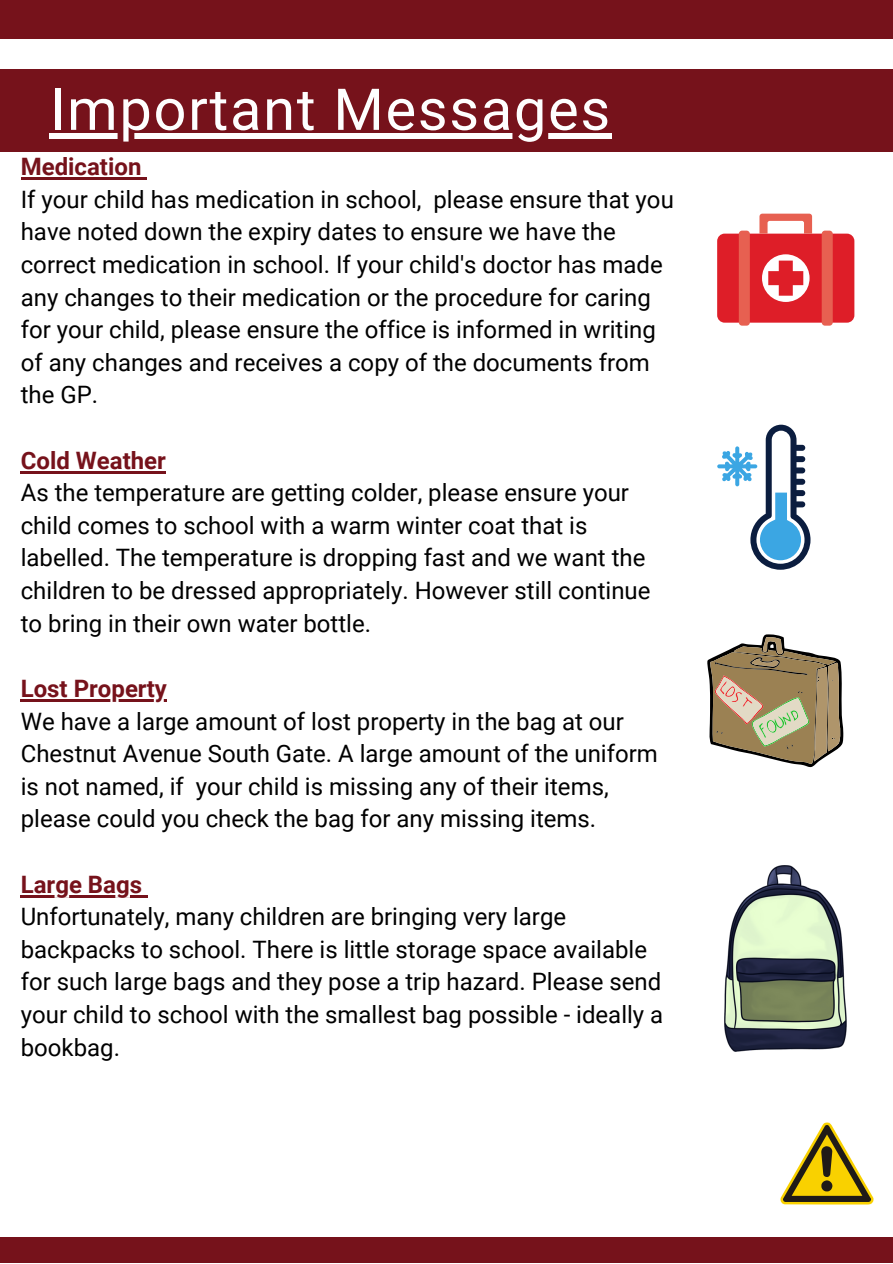
<style>
.page{position:relative;width:893px;height:1264px;background:#fff}
.page>*{position:absolute;margin:0;border:0;box-sizing:border-box;transform-origin:0 0}
.t1{font:57.75px "Roboto";letter-spacing:.03em;color:#fefefe}
.t2{font:24px/32.5px "Roboto";color:#000}
.t3{font:700 24px "Roboto";color:#76121b}
</style>
<div class="page">
<div style="left:0;top:0;width:892px;height:38px;background:#76121b"></div>
<div style="left:0;top:69px;width:892px;height:82px;background:#76121b"></div>
<div style="left:0;top:1237px;width:892px;height:25px;background:#76121b"></div>
<div style="left:717px;top:234px;width:137px;height:89px;background:#de1e28;border-radius:7px"></div>
<svg style="left:759px;top:214px;width:53px;height:20px"></svg>
<div style="left:738px;top:231px;width:11px;height:95px;background:#e76051;border-radius:3px"></div>
<div style="left:821px;top:231px;width:11px;height:95px;background:#e76051;border-radius:3px"></div>
<div style="left:762px;top:254px;width:47px;height:48px;background:#fff;border-radius:50%"></div>
<svg style="left:768px;top:260px;width:35px;height:36px"></svg>
<svg style="left:707px;top:634px;width:136px;height:133px"></svg>
<svg style="left:717px;top:425px;width:93px;height:144px"></svg>
<img style="left:724px;top:865px;width:122px;height:186px">
<hr style="left:21px;top:177px;width:120px;height:3px;background:#76121b">
<svg style="left:141px;top:177px;width:6px;height:3px"></svg>
<hr style="left:21px;top:471px;width:145px;height:2px;background:#76121b">
<hr style="left:21px;top:699px;width:146px;height:2px;background:#76121b">
<hr style="left:21px;top:894px;width:121px;height:3px;background:#76121b">
<svg style="left:142px;top:895px;width:6px;height:2px"></svg>
<svg style="left:780px;top:1122px;width:93px;height:82px"></svg>
<div style="left:50px;top:133px;width:562px;height:6px;background:#fefefe"></div>
<h1 class="t1" style="left:50px;top:76px;width:562px">Important Messages</h1>
<p class="t3" style="left:21px;top:153px;width:122px">Medication</p>
<p class="t2" style="left:21px;top:183px;width:654px">If your child has medication in school, please ensure that you have noted down the expiry dates to ensure we have the correct medication in school. If your child's doctor has made any changes to their medication or the procedure for caring for your child, please ensure the office is informed in writing of any changes and receives a copy of the documents from the GP.</p>
<p class="t3" style="left:21px;top:446px;width:147px">Cold Weather</p>
<p class="t2" style="left:21px;top:477px;width:631px">As the temperature are getting colder, please ensure your child comes to school with a warm winter coat that is labelled. The temperature is dropping fast and we want the children to be dressed appropriately. However still continue to bring in their own water bottle.</p>
<p class="t3" style="left:21px;top:674px;width:148px">Lost Property</p>
<p class="t2" style="left:21px;top:705px;width:638px">We have a large amount of lost property in the bag at our Chestnut Avenue South Gate. A large amount of the uniform is not named, if your child is missing any of their items, please could you check the bag for any missing items.</p>
<p class="t3" style="left:21px;top:870px;width:123px">Large Bags</p>
<p class="t2" style="left:21px;top:900px;width:644px">Unfortunately, many children are bringing very large backpacks to school. There is little storage space available for such large bags and they pose a trip hazard. Please send your child to school with the smallest bag possible - ideally a bookbag.</p>
</div>
